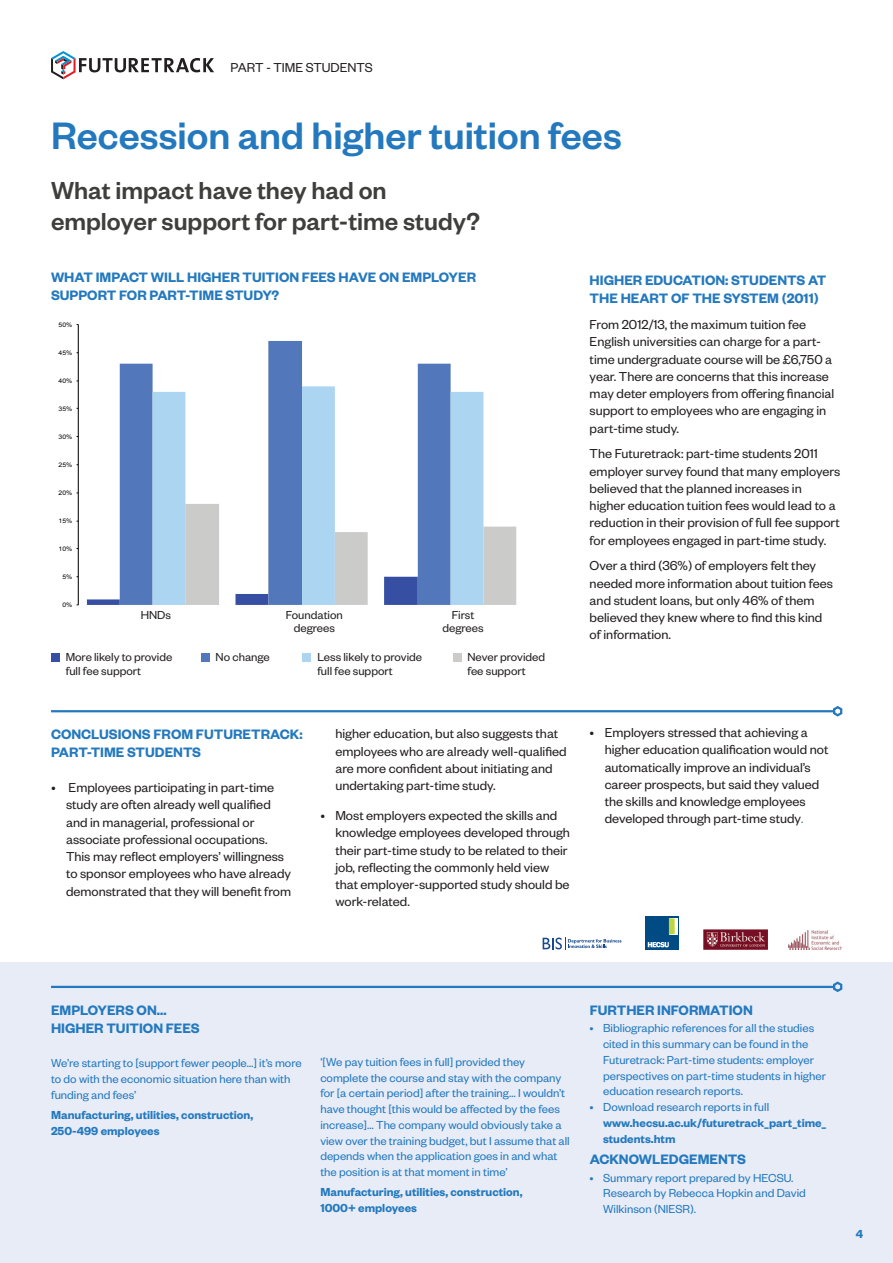
<style>
.page{position:relative;width:893px;height:1263px;background:#fff}
.page>*{position:absolute;margin:0;border:0;box-sizing:border-box;transform-origin:0 0}
.t1{font:500 42px "Founders Grotesk";color:#2479be}
.t2{font:500 27px/30.8px "Founders Grotesk";color:#3e3e3c}
.t3{font:600 15px/18px "Founders Grotesk";color:#2479be}
.t4{font:14.25px/17.2px "Founders Grotesk";color:#231f20}
.t5{font:12.75px/15.8px "Founders Grotesk";color:#2479be}
.t6{font:600 12.75px/15.8px "Founders Grotesk";color:#2479be}
.t7{font:12.75px/13.5px "Founders Grotesk";color:#231f20}
.t8{font:700 7.2px "Arial";color:#040503;scale:1.1 1}
.t9{font:6.3px "Arial";color:#040503;scale:1.1 1}
.s1{font-size:12.75px;color:#2479be}
</style>
<div class="page">
<svg style="left:51px;top:51px;width:163px;height:28px"></svg>
<div style="left:0;top:963px;width:893px;height:300px;background:#e7ecf7"></div>
<hr style="left:51px;top:710px;width:783px;height:2px;background:#2479be">
<svg style="left:831px;top:706px;width:12px;height:11px"></svg>
<hr style="left:51px;top:986px;width:783px;height:2px;background:#2479be">
<svg style="left:831px;top:981px;width:12px;height:11px"></svg>
<img style="left:703px;top:929px;width:64px;height:20px">
<img style="left:789px;top:931px;width:53px;height:18px">
<div style="left:646px;top:916px;width:33px;height:33px;background:#004b84"></div>
<div style="left:669px;top:918px;width:8px;height:16px;background:#fff"></div>
<svg style="left:669px;top:918px;width:6px;height:16px"></svg>
<svg style="left:648px;top:942px;width:21px;height:5px"></svg>
<svg style="left:543px;top:937px;width:78px;height:12px"></svg>
<svg style="left:120px;top:341px;width:331px;height:163px"></svg>
<svg style="left:153px;top:386px;width:330px;height:118px"></svg>
<svg style="left:87px;top:504px;width:429px;height:101px"></svg>
<hr style="left:78px;top:324px;width:1px;height:281px;background:#040503">
<div style="left:52px;top:653px;width:8px;height:8px;background:#364fa2"></div>
<div style="left:202px;top:653px;width:8px;height:8px;background:#5277bb"></div>
<div style="left:303px;top:653px;width:8px;height:8px;background:#add5f1"></div>
<div style="left:454px;top:653px;width:8px;height:8px;background:#cccbca"></div>
<p class="t4" style="left:231px;top:58px;width:144px">PART - TIME STUDENTS</p>
<h1 class="t1" style="left:51px;top:109px;width:572px">Recession and higher tuition fees</h1>
<h2 class="t2" style="left:51px;top:174px;width:431px">What impact have they had on employer support for part-time study?</h2>
<p class="t3" style="left:51px;top:268px;width:427px">WHAT IMPACT WILL HIGHER TUITION FEES HAVE ON EMPLOYER<br>SUPPORT FOR PART-TIME STUDY?</p>
<p class="t9" style="left:59px;top:321px;width:14px">50%</p>
<p class="t9" style="left:59px;top:349px;width:14px">45%</p>
<p class="t9" style="left:59px;top:377px;width:14px">40%</p>
<p class="t9" style="left:59px;top:405px;width:14px">35%</p>
<p class="t9" style="left:59px;top:433px;width:14px">30%</p>
<p class="t9" style="left:59px;top:461px;width:14px">25%</p>
<p class="t9" style="left:59px;top:489px;width:14px">20%</p>
<p class="t9" style="left:59px;top:517px;width:14px">15%</p>
<p class="t9" style="left:59px;top:545px;width:14px">10%</p>
<p class="t9" style="left:62px;top:573px;width:11px">5%</p>
<p class="t9" style="left:62px;top:601px;width:11px">0%</p>
<p class="t7" style="left:141px;top:607px;width:32px">HNDs</p>
<p class="t7" style="left:286px;top:607px;width:58px;text-align:center">Foundation degrees</p>
<p class="t7" style="left:66px;top:650px;width:108px">More likely to provide full fee support</p>
<p class="t7" style="left:442px;top:607px;width:43px;text-align:center">First degrees</p>
<p class="t8" style="left:128px;top:609px;width:47px">First degrees</p>
<p class="t8" style="left:263px;top:609px;width:71px">Foundation degrees</p>
<p class="t8" style="left:440px;top:609px;width:21px">HNDs</p>
<p class="t7" style="left:216px;top:650px;width:56px">No change</p>
<p class="t7" style="left:317px;top:650px;width:106px">Less likely to provide full fee support</p>
<p class="t7" style="left:467px;top:650px;width:79px">Never provided fee support</p>
<p class="t3" style="left:51px;top:724px;width:253px">CONCLUSIONS FROM FUTURETRACK:<br>PART-TIME STUDENTS</p>
<p class="t4" style="left:335px;top:724px;width:233px">higher education, but also suggests that employees who are already well-qualified are more confident about initiating and undertaking part-time study.</p>
<p class="t4" style="left:335px;top:806px;width:236px;text-indent:-15px">• Most employers expected the skills and knowledge employees developed through their part-time study to be related to their job, reflecting the commonly held view that employer-supported study should be work-related.</p>
<p class="t4" style="left:66px;top:778px;width:227px;text-indent:-15px">• Employees participating in part-time study are often already well qualified and in managerial, professional or associate professional occupations.<br>This may reflect employers’ willingness to sponsor employees who have already demonstrated that they will benefit from</p>
<p class="t3" style="left:590px;top:271px;width:238px">HIGHER EDUCATION: STUDENTS AT<br>THE HEART OF THE SYSTEM (2011)</p>
<p class="t4" style="left:590px;top:315px;width:246px">From 2012/13, the maximum tuition fee English universities can charge for a part&shy;time undergraduate course will be £6,750 a year. There are concerns that this increase may deter employers from offering financial support to employees who are engaging in part-time study.</p>
<p class="t4" style="left:590px;top:444px;width:252px">The Futuretrack: part-time students 2011 employer survey found that many employers believed that the planned increases in higher education tuition fees would lead to a reduction in their provision of full fee support for employees engaged in part-time study.</p>
<p class="t4" style="left:590px;top:556px;width:245px">Over a third (36%) of employers felt they needed more information about tuition fees and student loans, but only 46% of them believed they knew where to find this kind of information.</p>
<p class="t4" style="left:605px;top:723px;width:225px;text-indent:-15px">• Employers stressed that achieving a higher education qualification would not automatically improve an individual’s career prospects, but said they valued the skills and knowledge employees developed through part-time study<span class="s1">.</span></p>
<p class="t3" style="left:51px;top:1000px;width:150px">EMPLOYERS ON…<br>HIGHER TUITION FEES</p>
<p class="t3" style="left:590px;top:1000px;width:165px">FURTHER INFORMATION</p>
<p class="t5" style="left:603px;top:1020px;width:224px;text-indent:-13px">• Bibliographic references for all the studies cited in this summary can be found in the Futuretrack: Part-time students: employer perspectives on part-time students in higher education research reports.</p>
<p class="t5" style="left:590px;top:1098px;width:181px">• Download research reports in full</p>
<p class="t6" style="left:603px;top:1114px;width:225px">www.hecsu.ac.uk/futuretrack_part_time_ students.htm</p>
<p class="t5" style="left:320px;top:1053px;width:251px">‘[We pay tuition fees in full] provided they complete the course and stay with the company for [a certain period] after the training… I wouldn’t have thought [this would be affected by the fees increase]… The company would obviously take a view over the training budget, but I assume that all depends when the application goes in and what the position is at that moment in time’</p>
<p class="t6" style="left:320px;top:1183px;width:204px">Manufacturing, utilities, construction,<br>1000+ employees</p>
<p class="t5" style="left:51px;top:1055px;width:252px">We’re starting to [support fewer people…] it’s more to do with the economic situation here than with funding and fees’</p>
<p class="t6" style="left:51px;top:1106px;width:204px">Manufacturing, utilities, construction,<br>250-499 employees</p>
<p class="t3" style="left:590px;top:1150px;width:158px">ACKNOWLEDGEMENTS</p>
<p class="t5" style="left:603px;top:1169px;width:204px;text-indent:-13px">• Summary report prepared by HECSU.<br>Research by Rebecca Hopkin and David<br>Wilkinson (NIESR).</p>
<p class="t6" style="left:856px;top:1226px;width:9px">4</p>
</div>
